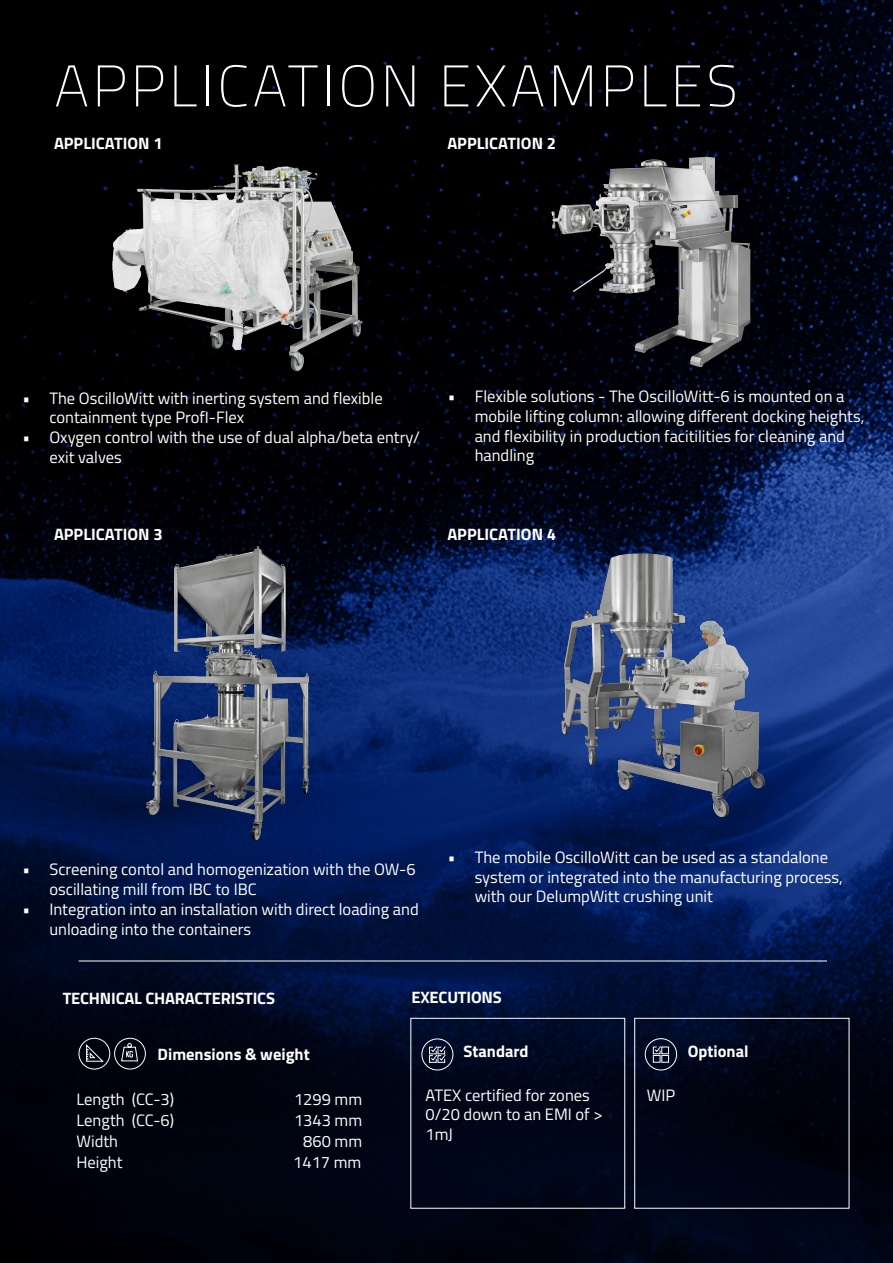
<style>
.page{position:relative;width:893px;height:1263px;background:#fff}
.page>*{position:absolute;margin:0;border:0;box-sizing:border-box;transform-origin:0 0}
.tit_machine{font:100 58.5px "Titillium";letter-spacing:.06em;color:#fff}
.t1{font:16.5px/19.8px "Titillium";color:#fff}
.texte_titre_11{font:700 16.5px "Titillium";color:#fff}
.texte{font:700 16.5px "Titillium";color:#fff}
</style>
<div class="page">
<img style="left:0;top:0;width:893px;height:1263px">
<hr style="left:79px;top:961px;width:748px;height:1px;background:#fff">
<div style="left:114px;top:1038px;width:32px;height:31px;border:1px solid #fff;border-radius:50%"></div>
<div style="left:79px;top:1038px;width:31px;height:31px;border:1px solid #fff;border-radius:50%"></div>
<svg style="left:86px;top:1044px;width:18px;height:18px"></svg>
<svg style="left:121px;top:1043px;width:17px;height:19px"></svg>
<div style="left:421px;top:1038px;width:32px;height:32px;border:1px solid #fff;border-radius:50%"></div>
<svg style="left:429px;top:1045px;width:17px;height:18px"></svg>
<div style="left:645px;top:1038px;width:32px;height:32px;border:1px solid #fff;border-radius:50%"></div>
<svg style="left:653px;top:1045px;width:16px;height:18px"></svg>
<div style="left:634px;top:1018px;width:215px;height:190px;border:1px solid #fff"></div>
<img style="left:535px;top:127px;width:244px;height:256px">
<img style="left:119px;top:541px;width:211px;height:310px">
<img style="left:545px;top:534px;width:232px;height:293px">
<img style="left:104px;top:149px;width:287px;height:238px">
<p class="tit_machine" style="left:54px;top:44px;width:685px">APPLICATION EXAMPLES</p>
<p class="texte_titre_11" style="left:54px;top:131px;width:110px">APPLICATION 1</p>
<p class="texte_titre_11" style="left:447px;top:131px;width:110px">APPLICATION 2</p>
<p class="t1" style="left:49px;top:387px;width:335px;text-indent:-27px">• The OscilloWitt with inerting system and flexible containment type ProfI-Flex</p>
<p class="t1" style="left:49px;top:427px;width:372px;text-indent:-27px">• Oxygen control with the use of dual alpha/beta entry/ exit valves</p>
<p class="t1" style="left:475px;top:385px;width:391px;text-indent:-27px">• Flexible solutions - The OscilloWitt-6 is mounted on a mobile lifting column: allowing different docking heights, and flexibility in production facitilities for cleaning and handling</p>
<p class="texte_titre_11" style="left:54px;top:521px;width:110px">APPLICATION 3</p>
<p class="texte_titre_11" style="left:447px;top:521px;width:110px">APPLICATION 4</p>
<p class="t1" style="left:49px;top:859px;width:368px;text-indent:-27px">• Screening contol and homogenization with the OW-6 oscillating mill from IBC to IBC</p>
<p class="t1" style="left:49px;top:898px;width:371px;text-indent:-27px">• Integration into an installation with direct loading and unloading into the containers</p>
<p class="t1" style="left:475px;top:846px;width:370px;text-indent:-27px">• The mobile OscilloWitt can be used as a standalone system or integrated into the manufacturing process, with our DelumpWitt crushing unit</p>
<p class="texte_titre_11" style="left:63px;top:986px;width:214px">TECHNICAL CHARACTERISTICS</p>
<p class="texte_titre_11" style="left:411px;top:984px;width:92px">EXECUTIONS</p>
<p class="texte_titre_11" style="left:158px;top:1042px;width:154px">Dimensions &amp; weight</p>
<p class="texte" style="left:463px;top:1039px;width:67px">Standard</p>
<p class="texte" style="left:688px;top:1039px;width:62px">Optional</p>
<p class="t1" style="left:76px;top:1089px;width:99px">Length (CC-3)</p>
<p class="t1" style="left:294px;top:1089px;width:70px">1299 mm</p>
<p class="t1" style="left:76px;top:1110px;width:99px">Length (CC-6)</p>
<p class="t1" style="left:294px;top:1110px;width:70px">1343 mm</p>
<p class="t1" style="left:76px;top:1131px;width:43px">Width</p>
<p class="t1" style="left:303px;top:1131px;width:60px">860 mm</p>
<p class="t1" style="left:76px;top:1152px;width:48px">Height</p>
<p class="t1" style="left:293px;top:1152px;width:70px">1417 mm</p>
<p class="t1" style="left:425px;top:1084px;width:179px">ATEX certified for zones<br>0/20 down to an EMI of &gt;<br>1mJ</p>
<p class="t1" style="left:647px;top:1084px;width:30px">WIP</p>
</div>
